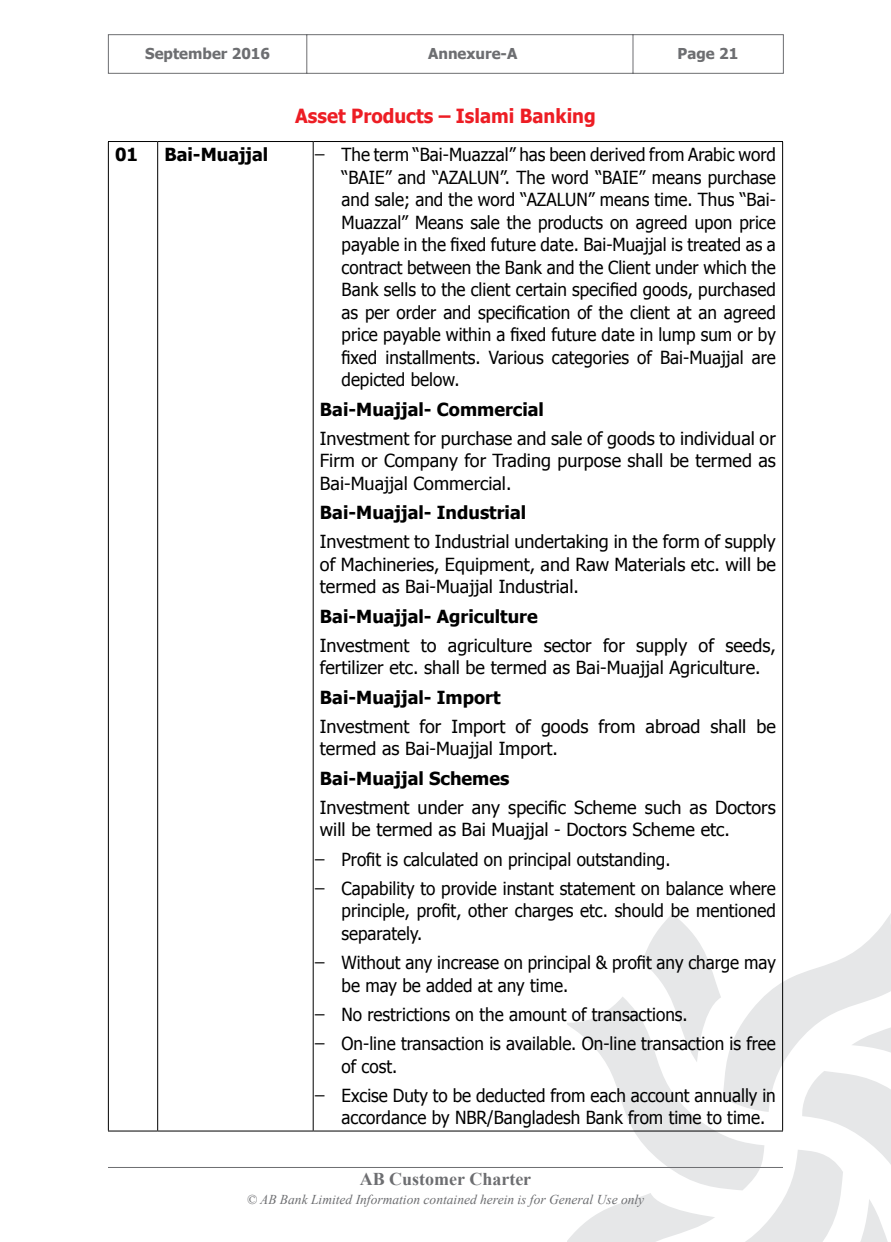
<style>
.page{position:relative;width:891px;height:1242px;background:#fff}
.page>*{position:absolute;margin:0;border:0;box-sizing:border-box;transform-origin:0 0}
.t1{font:700 19.5px "Tahoma";color:#ed1d24;scale:.95 1}
.t2{font:18px/22.5px "Tahoma";color:#000;scale:.95 1}
.t3{font:18px/22.5px "Tahoma";color:#000}
.t4{font:700 18px "Tahoma";color:#000}
.t5{font:700 18px "Times New Roman";color:#6d6e71}
.t6{font:700 15px "Tahoma";color:#6d6e71}
.t7{font:italic 13.5px "Times New Roman";color:#6d6e71}
</style>
<div class="page">
<svg style="left:567px;top:913px;width:324px;height:329px"></svg>
<hr style="left:108px;top:1167px;width:675px;height:1px;background:#6d6e71">
<svg style="left:108px;top:34px;width:676px;height:40px"></svg>
<hr style="left:108px;top:141px;width:50px;height:1px;background:#000">
<hr style="left:108px;top:142px;width:1px;height:989px;background:#000">
<hr style="left:158px;top:141px;width:155px;height:1px;background:#000">
<hr style="left:157px;top:142px;width:1px;height:989px;background:#000">
<hr style="left:313px;top:141px;width:470px;height:1px;background:#000">
<hr style="left:313px;top:142px;width:1px;height:989px;background:#000">
<hr style="left:782px;top:142px;width:1px;height:989px;background:#000">
<hr style="left:108px;top:1131px;width:50px;height:1px;background:#000">
<hr style="left:158px;top:1131px;width:155px;height:1px;background:#000">
<hr style="left:313px;top:1131px;width:470px;height:1px;background:#000">
<p class="t6" style="left:145px;top:43px;width:126px">September 2016</p>
<p class="t6" style="left:428px;top:43px;width:91px">Annexure-A</p>
<p class="t6" style="left:678px;top:43px;width:62px">Page 21</p>
<p class="t1" style="left:295px;top:102px;width:318px">Asset Products – Islami Banking</p>
<p class="t4" style="left:115px;top:142px;width:24px">01</p>
<p class="t4" style="left:164px;top:142px;width:105px">Bai-Muajjal</p>
<p class="t2" style="left:342px;top:143px;width:459px;text-align:justify;text-indent:-22px">̶ The term “Bai-Muazzal” has been derived from Arabic word “BAIE” and “AZALUN”. The word “BAIE” means purchase and sale; and the word “AZALUN” means time. Thus “Bai-Muazzal” Means sale the products on agreed upon price payable in the fixed future date. Bai-Muajjal is treated as a contract between the Bank and the Client under which the Bank sells to the client certain specified goods, purchased as per order and specification of the client at an agreed price payable within a fixed future date in lump sum or by fixed installments. Various categories of Bai-Muajjal are depicted below.</p>
<p class="t4" style="left:320px;top:396px;width:226px">Bai-Muajjal- Commercial</p>
<p class="t3" style="left:320px;top:426px;width:457px;text-align:justify">Investment for purchase and sale of goods to individual or Firm or Company for Trading purpose shall be termed as Bai-Muajjal Commercial.</p>
<p class="t4" style="left:320px;top:500px;width:208px">Bai-Muajjal- Industrial</p>
<p class="t3" style="left:320px;top:530px;width:457px;text-align:justify">Investment to Industrial undertaking in the form of supply of Machineries, Equipment, and Raw Materials etc. will be termed as Bai-Muajjal Industrial.</p>
<p class="t4" style="left:320px;top:603px;width:219px">Bai-Muajjal- Agriculture</p>
<p class="t3" style="left:320px;top:633px;width:457px">Investment to agriculture sector for supply of seeds, fertilizer etc. shall be termed as Bai-Muajjal Agriculture.</p>
<p class="t4" style="left:320px;top:684px;width:182px">Bai-Muajjal- Import</p>
<p class="t3" style="left:320px;top:714px;width:457px">Investment for Import of goods from abroad shall be termed as Bai-Muajjal Import.</p>
<p class="t4" style="left:320px;top:765px;width:191px">Bai-Muajjal Schemes</p>
<p class="t3" style="left:320px;top:795px;width:457px">Investment under any specific Scheme such as Doctors will be termed as Bai Muajjal - Doctors Scheme etc.</p>
<p class="t2" style="left:320px;top:844px;width:481px;line-height:29.2px">̶ Profit is calculated on principal outstanding.<br>̶ Capability to provide instant statement on balance where</p>
<p class="t2" style="left:342px;top:899px;width:459px">principle, profit, other charges etc. should be mentioned separately.</p>
<p class="t2" style="left:342px;top:950px;width:459px;text-indent:-22px">̶ Without any increase on principal &amp; profit any charge may be may be added at any time.</p>
<p class="t2" style="left:320px;top:999px;width:481px;line-height:29.2px">̶ No restrictions on the amount of transactions.<br>̶ On-line transaction is available. On-line transaction is free</p>
<p class="t2" style="left:320px;top:1051px;width:481px;line-height:29.2px;text-indent:22px">of cost.<br>̶ Excise Duty to be deducted from each account annually in</p>
<p class="t2" style="left:342px;top:1106px;width:448px">accordance by NBR/Bangladesh Bank from time to time.</p>
<p class="t5" style="left:360px;top:1166px;width:173px">AB Customer Charter</p>
<p class="t7" style="left:247px;top:1190px;width:399px">© AB Bank Limited Information contained herein is for General Use only</p>
</div>
